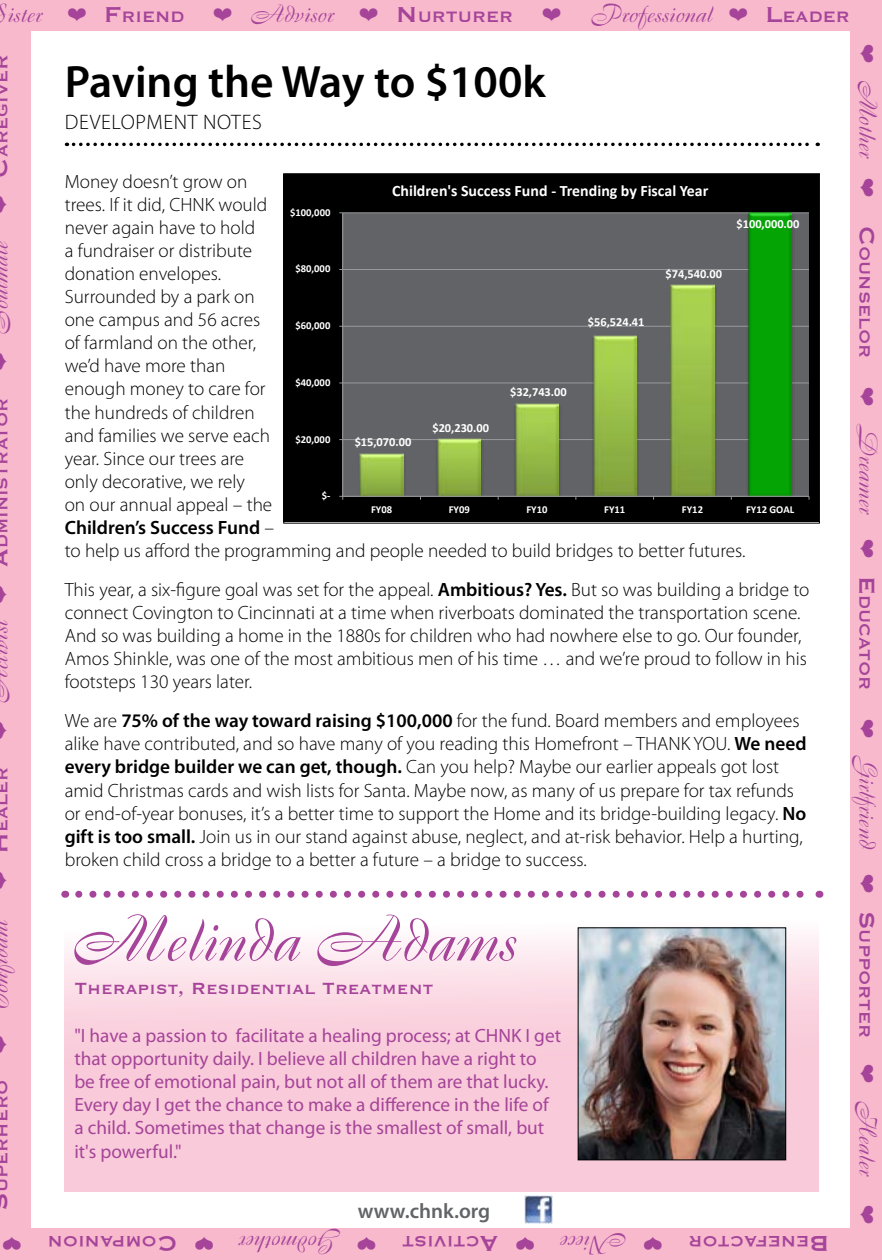
<style>
.page{position:relative;width:882px;height:1260px;background:#f8b9cd}
.page>*{position:absolute;margin:0;border:0;box-sizing:border-box;transform-origin:0 0}
.t1{font:63px "Boulevard";color:#a54499}
.t2{font:600 45.5px "Myriad Pro";color:#000}
.t3{font:28px "Copperplate";color:#a54499}
.t4{font:24.5px "Boulevard";color:#a54499}
.t5{font:21px "Copperplate";color:#a54499}
.t6{font:300 21px "Myriad Pro";letter-spacing:.03em;color:#000}
.t7{font:600 21px "Myriad Pro";color:#636467}
.t8{font:19.6px "Copperplate";color:#a54499}
.t9{font:300 19.25px/23.1px "Myriad Pro";color:#000}
.t10{font:19.25px/23.1px "Myriad Pro";color:#a54499}
.t11{font:700 15.92px "Calibri";color:#fff}
.t12{font:700 12.42px "Calibri";letter-spacing:-.005em;color:#fff}
.t13{font:700 10.67px "Calibri";color:#fff}
.s1{font-family:"Copperplate";font-size:28px}
.s2{font-family:"Copperplate";font-size:19.6px}
.s3{font-family:"Boulevard";font-size:24.5px}
.s4{font-size:28px}
.s5{font-size:22.05px}
.s6{font-weight:600}
</style>
<div class="page">
<div style="left:32px;top:32px;width:818px;height:1196px;background:#fff"></div>
<svg style="left:74px;top:143px;width:744px;height:3px"></svg>
<img style="left:524px;top:1195px;width:28px;height:29px">
<svg style="left:65px;top:890px;width:754px;height:301px"></svg>
<svg style="left:79px;top:891px;width:733px;height:7px"></svg>
<img style="left:580px;top:930px;width:204px;height:228px">
<div style="left:578px;top:928px;width:208px;height:232px;border:1px solid #000"></div>
<div style="left:284px;top:175px;width:535px;height:347px;background:#000"></div>
<div style="left:343px;top:213px;width:466px;height:283px;background:#626366"></div>
<hr style="left:343px;top:439px;width:466px;height:1px;background:#989a9d">
<hr style="left:343px;top:383px;width:466px;height:1px;background:#989a9d">
<hr style="left:343px;top:326px;width:466px;height:1px;background:#989a9d">
<hr style="left:343px;top:269px;width:466px;height:1px;background:#989a9d">
<hr style="left:343px;top:212px;width:466px;height:1px;background:#989a9d">
<img style="left:359px;top:453px;width:45px;height:43px">
<img style="left:437px;top:438px;width:45px;height:58px">
<img style="left:514px;top:407px;width:47px;height:88px">
<img style="left:590px;top:335px;width:49px;height:161px">
<img style="left:668px;top:284px;width:49px;height:212px">
<img style="left:746px;top:213px;width:48px;height:282px">
<img style="left:360px;top:453px;width:43px;height:43px">
<img style="left:438px;top:439px;width:43px;height:57px">
<img style="left:515px;top:403px;width:44px;height:93px">
<img style="left:593px;top:336px;width:43px;height:160px">
<img style="left:671px;top:285px;width:43px;height:211px">
<img style="left:748px;top:213px;width:44px;height:283px">
<hr style="left:342px;top:213px;width:1px;height:283px;background:#989a9d">
<hr style="left:343px;top:496px;width:466px;height:1px;background:#989a9d">
<p class="t4" style="left:7px;top:-2px;width:845px">ister ❤ <span class="s1">F</span><span class="s2">ri end</span> ❤ Advisor ❤ <span class="s1">N</span> <span class="s2">urturer</span> ❤ Professional ❤ <span class="s1">L</span><span class="s2">eader</span></p>
<p class="t8" style="left:-10px;top:310px;width:257px;rotate:-90deg"><span class="s3">ou mate</span> ❤ <span class="s4">C</span>aregive<span class="s5">r</span></p>
<p class="t8" style="left:877px;top:44px;width:315px;rotate:90deg">❤ <span class="s3">Mother</span> ❤ <span class="s4">C</span> ounselor</p>
<p class="t4" style="left:884px;top:387px;width:305px;rotate:90deg">❤ Dreamer ❤ <span class="s1">E</span> <span class="s2">ducator</span></p>
<p class="t4" style="left:884px;top:719px;width:507px;rotate:90deg">❤ Girlfriend ❤ <span class="s1">S</span><span class="s2">upporter</span> ❤ Healer ❤</p>
<h2 class="t2" style="left:65px;top:53px;width:482px">Paving the Way to $100k</h2>
<p class="t6" style="left:65px;top:109px;width:12px">devel</p>
<p class="t6" style="left:121px;top:109px;width:143px">opment notes</p>
<p class="t9" style="left:65px;top:169px;width:184px">Money doesn’t grow on trees. If it did, CHNK</p>
<p class="t11" style="left:392px;top:181px;width:318px">Children's Success Fund - Trending by Fiscal Year</p>
<p class="t9" style="left:65px;top:193px;width:682px;text-indent:154px">would<br>never again have to hold<br>a fundraiser or distribute<br>donation envelopes.<br>Surrounded by a park on<br>one campus and 56 acres<br>of farmland on the other,<br>we’d have more than<br>enough money to care for<br>the hundreds of children<br>and families we serve each<br>year. Since our trees are<br>only decorative, we rely<br>on our annual appeal – the<br><span class="s6">Children’s Success Fund</span> –<br>to help us afford the programming and people needed to build bridges to better futures.</p>
<p class="t9" style="left:65px;top:578px;width:746px">This year, a six-figure goal was set for the appeal. <span class="s6">Ambitious? Yes.</span> But so was building a bridge to connect Covington to Cincinnati at a time when riverboats dominated the transportation scene.<br>And so was building a home in the 1880s for children who had nowhere else to go. Our founder, Amos Shinkle, was one of the most ambitious men of his time … and we’re proud to follow in his footsteps 130 years later.</p>
<p class="t9" style="left:65px;top:709px;width:743px">We are <span class="s6">75% of the way toward raising $100,000</span> for the fund. Board members and employees alike have contributed, and so have many of you reading this Homefront – THANK YOU. <span class="s6">We need every bridge builder we can get, though.</span> Can you help? Maybe our earlier appeals got lost amid Christmas cards and wish lists for Santa. Maybe now, as many of us prepare for tax refunds or end-of-year bonuses, it’s a better time to support the Home and its bridge-building legacy. <span class="s6">No gift is too small.</span> Join us in our stand against abuse, neglect, and at-risk behavior. Help a hurting, broken child cross a bridge to a better a future – a bridge to success.</p>
<p class="t13" style="left:290px;top:205px;width:42px">$100,000</p>
<p class="t12" style="left:737px;top:216px;width:64px">$100,000.00</p>
<p class="t13" style="left:296px;top:262px;width:36px">$80,000</p>
<p class="t12" style="left:666px;top:266px;width:58px">$74,540.00</p>
<p class="t12" style="left:588px;top:314px;width:58px">$56,524.41</p>
<p class="t13" style="left:296px;top:319px;width:36px">$60,000</p>
<p class="t8" style="left:-10px;top:670px;width:319px;rotate:-90deg"><span class="s3">ctivist</span> ❤ <span class="s4">A</span>dmi nstrator ❤</p>
<p class="t13" style="left:296px;top:376px;width:36px">$40,000</p>
<p class="t12" style="left:510px;top:384px;width:58px">$32,743.00</p>
<p class="t12" style="left:432px;top:420px;width:58px">$20,230.00</p>
<p class="t13" style="left:296px;top:432px;width:36px">$20,000</p>
<p class="t12" style="left:355px;top:434px;width:58px">$15,070.00</p>
<p class="t13" style="left:322px;top:489px;width:10px">$-</p>
<p class="t13" style="left:371px;top:503px;width:23px">FY08</p>
<p class="t13" style="left:449px;top:503px;width:23px">FY09</p>
<p class="t13" style="left:526px;top:503px;width:23px">FY10</p>
<p class="t13" style="left:604px;top:503px;width:23px">FY11</p>
<p class="t13" style="left:682px;top:503px;width:23px">FY12</p>
<p class="t13" style="left:746px;top:503px;width:50px">FY12 GOAL</p>
<p class="t4" style="left:-16px;top:994px;width:274px;rotate:-90deg">onfi ant ❤ <span class="s1">H</span><span class="s2">ealer</span> ❤</p>
<h1 class="t1" style="left:74px;top:899px;width:443px">Melinda Adams</h1>
<p class="t5" style="left:74px;top:975px;width:360px">Therapist, Residential Treatment</p>
<p class="t10" style="left:74px;top:1024px;width:488px">"I have a passion to facilitate a healing process; at CHNK I get that opportunity daily. I believe all children have a right to be free of emotional pain, but not all of them are that lucky.<br>Every day I get the chance to make a difference in the life of a child. Sometimes that change is the smallest of small, but it's powerful."</p>
<p class="t8" style="left:-10px;top:1211px;width:178px;rotate:-90deg"><span class="s4">S</span>uperh ero ❤</p>
<p class="t7" style="left:358px;top:1198px;width:134px">www.chnk.org</p>
<p class="t8" style="left:157px;top:1254px;width:111px;rotate:-180deg">ompani on</p>
<h3 class="t3" style="left:177px;top:1262px;width:18px;rotate:-180deg">C</h3>
<p class="t4" style="left:339px;top:1260px;width:101px;rotate:-180deg">Godmother</p>
<p class="t8" style="left:414px;top:1254px;width:13px;rotate:-180deg">t</p>
<p class="t8" style="left:479px;top:1254px;width:56px;rotate:-180deg">ct vi is</p>
<h3 class="t3" style="left:498px;top:1262px;width:19px;rotate:-180deg">A</h3>
<p class="t4" style="left:626px;top:1260px;width:66px;rotate:-180deg">Niece</p>
<p class="t8" style="left:809px;top:1254px;width:122px;rotate:-180deg">enefactor</p>
<h3 class="t3" style="left:830px;top:1262px;width:22px;rotate:-180deg">B</h3>
</div>
